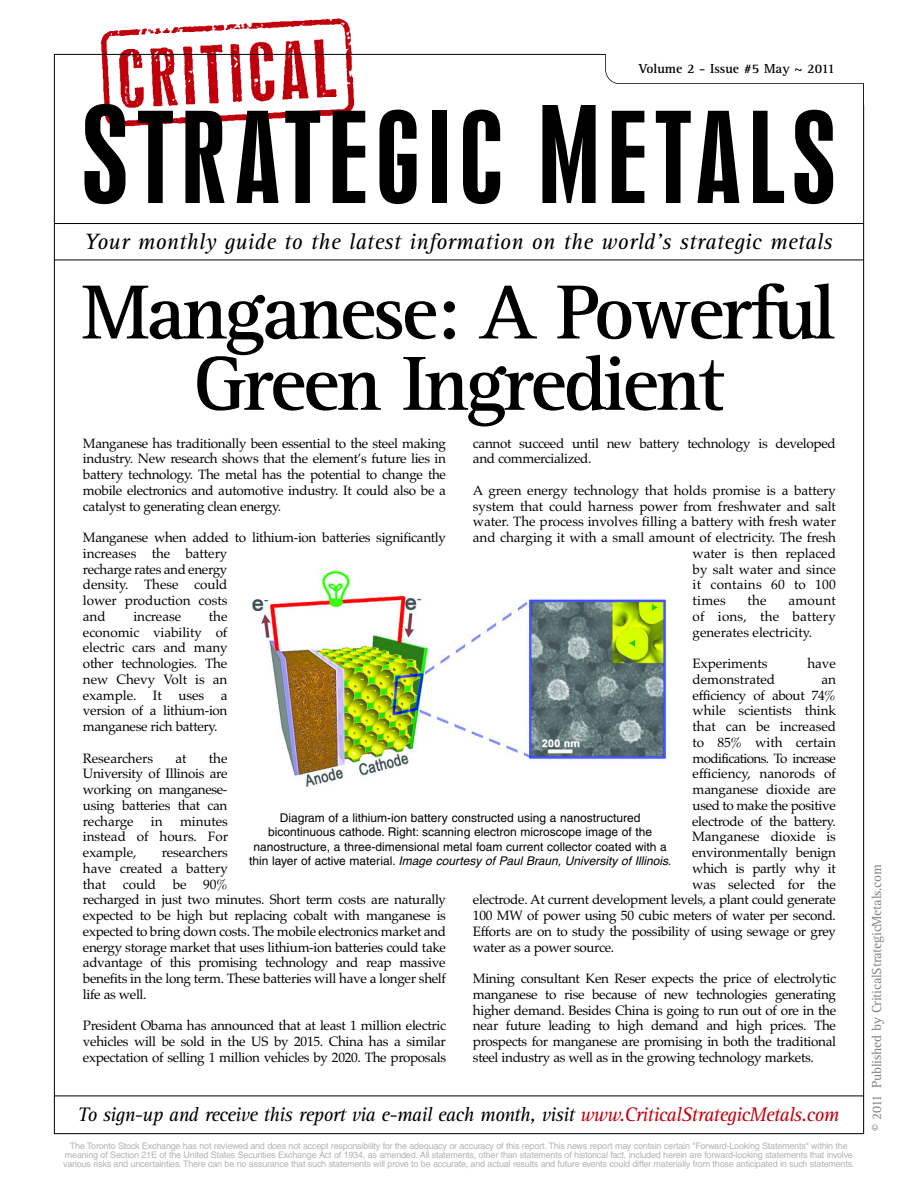
<style>
.page{position:relative;width:918px;height:1188px;background:#fff}
.page>*{position:absolute;margin:0;border:0;box-sizing:border-box;transform-origin:0 0}
.t1{font:117.9px "Swiss 924 BT";letter-spacing:.07em;color:#000}
.t2{font:700 79.2px/71.4px "Rotis Serif";letter-spacing:-.045em;color:#000;text-align:center}
.t3{font:italic 22.8px "Rotis Serif";letter-spacing:.01em;color:#000}
.t4{font:italic 20.25px "Rotis Serif";letter-spacing:-.035em;color:#000}
.t5{font:13.5px/15.8px "Palatino";letter-spacing:-.025em;color:#000;text-align:justify}
.t6{font:13.5px "Palatino";letter-spacing:-.005em;color:#000}
.t7{font:13.5px "Rotis Serif";letter-spacing:-.015em;color:#808080}
.t8{font:13.5px "Palatino";letter-spacing:-.05em;color:#000}
.t9{font:700 13.5px "Rotis Serif";color:#000}
.t10{font:13.5px "Palatino";letter-spacing:.015em;color:#000}
.t11{font:12px/14.4px "Helvetica";color:#000;text-align:center}
.t12{font:9px/9px "Helvetica";letter-spacing:-.02em;color:#b3b3b3;text-align:center}
.s1{font-size:125.4px}
.s2{font-style:italic}
.s3{color:#bf000b}
</style>
<div class="page">
<img style="left:99px;top:18px;width:257px;height:109px">
<hr style="left:54px;top:260px;width:810px;height:1px;background:#000">
<hr style="left:54px;top:223px;width:810px;height:1px;background:#000">
<hr style="left:54px;top:1096px;width:810px;height:1px;background:#000">
<div style="left:605px;top:32px;width:276px;height:52px;border:2px solid #000;border-radius:14px"></div>
<div style="left:601px;top:16px;width:287px;height:38px;background:#fff"></div>
<div style="left:864px;top:27px;width:24px;height:78px;background:#fff"></div>
<img style="left:252px;top:567px;width:417px;height:220px">
<p class="t9" style="left:638px;top:64px;width:198px">Volume 2 - Issue #5 May ~ 2011</p>
<h1 class="t1" style="left:82px;top:111px;width:756px"><span class="s1">S</span>TRATEGIC <span class="s1">M</span>ETALS</h1>
<h3 class="t3" style="left:84px;top:234px;width:750px">Your monthly guide to the latest information on the world’s strategic metals</h3>
<h2 class="t2" style="left:82px;top:285px;width:755px">Manganese: A Powerful<br>Green Ingredient</h2>
<p class="t5" style="left:83px;top:435px;width:365px">Manganese has traditionally been essential to the steel making industry. New research shows that the element’s future lies in battery technology. The metal has the potential to change the mobile electronics and automotive industry. It could also be a catalyst to generating clean energy.</p>
<p class="t5" style="left:83px;top:530px;width:365px;text-align:left">Manganese when added to lithium-ion batteries significantly increases the battery<br>recharge rates and energy<br>density. These could<br>lower production costs<br>and</p>
<p class="t5" style="left:473px;top:435px;width:364px">cannot succeed until new battery technology is developed and commercialized.</p>
<p class="t6" style="left:473px;top:482px;width:365px">A green energy technology that holds promise is a battery</p>
<p class="t6" style="left:473px;top:498px;width:365px">system that could harness power from freshwater and salt</p>
<p class="t6" style="left:473px;top:514px;width:365px">water. The process involves filling a battery with fresh water</p>
<p class="t6" style="left:473px;top:530px;width:365px">and charging it with a small amount of electricity. The fresh</p>
<p class="t6" style="left:693px;top:545px;width:145px">water is then replaced</p>
<p class="t6" style="left:693px;top:561px;width:145px">by salt water and since</p>
<p class="t10" style="left:693px;top:577px;width:145px">it contains 60 to 100</p>
<p class="t5" style="left:693px;top:593px;width:35px">times</p>
<p class="t5" style="left:748px;top:593px;width:21px">the</p>
<p class="t5" style="left:693px;top:593px;width:145px;text-indent:96px">amount of ions, the battery generates electricity.</p>
<p class="t6" style="left:693px;top:656px;width:76px">Experiments</p>
<p class="t5" style="left:807px;top:656px;width:30px">have</p>
<p class="t6" style="left:693px;top:671px;width:84px">demonstrated</p>
<p class="t5" style="left:821px;top:671px;width:16px">an</p>
<p class="t5" style="left:693px;top:687px;width:145px">efficiency of about 74%</p>
<p class="t6" style="left:693px;top:703px;width:145px">while scientists think</p>
<p class="t6" style="left:693px;top:719px;width:145px">that can be increased</p>
<p class="t6" style="left:693px;top:734px;width:145px">to 85% with certain</p>
<p class="t8" style="left:693px;top:750px;width:145px">modifications. To increase</p>
<p class="t6" style="left:693px;top:766px;width:145px">efficiency, nanorods of</p>
<p class="t5" style="left:693px;top:782px;width:145px">manganese dioxide are</p>
<p class="t5" style="left:693px;top:797px;width:145px">used to make the positive</p>
<p class="t5" style="left:692px;top:813px;width:145px">electrode of the battery.</p>
<p class="t6" style="left:692px;top:829px;width:145px">Manganese dioxide is</p>
<p class="t5" style="left:692px;top:845px;width:145px">environmentally benign</p>
<p class="t5" style="left:692px;top:860px;width:145px">which is partly why it</p>
<p class="t6" style="left:692px;top:876px;width:145px">was selected for the</p>
<p class="t5" style="left:473px;top:892px;width:365px">electrode. At current development levels, a plant could generate</p>
<p class="t5" style="left:473px;top:908px;width:365px">100 MW of power using 50 cubic meters of water per second.</p>
<p class="t5" style="left:473px;top:923px;width:365px">Efforts are on to study the possibility of using sewage or grey</p>
<p class="t5" style="left:473px;top:939px;width:143px">water as a power source.</p>
<p class="t5" style="left:473px;top:971px;width:365px">Mining consultant Ken Reser expects the price of electrolytic manganese to rise because of new technologies generating higher demand. Besides China is going to run out of ore in the near future leading to high demand and high prices. The prospects for manganese are promising in both the traditional steel industry as well as in the growing technology markets.</p>
<p class="t5" style="left:83px;top:608px;width:146px;text-indent:126px">the economic viability of electric cars and many other technologies. The new Chevy Volt is an example. It uses a version of a lithium-ion manganese rich battery.</p>
<p class="t6" style="left:83px;top:750px;width:72px">Researchers</p>
<p class="t5" style="left:175px;top:750px;width:13px">at</p>
<p class="t6" style="left:133px;top:608px;width:49px">increase</p>
<p class="t5" style="left:83px;top:750px;width:146px;text-indent:126px">the University of Illinois are working on manganese&shy;using batteries that can recharge</p>
<p class="t11" style="left:249px;top:812px;width:424px">Diagram of a lithium-ion battery constructed using a nanostructured bicontinuous cathode. Right: scanning electron microscope image of the nanostructure, a three-dimensional metal foam current collector coated with a thin layer of active material. <span class="s2">Image courtesy of Paul Braun, University of Illinois.</span></p>
<p class="t5" style="left:83px;top:813px;width:147px;text-indent:97px">minutes instead of hours. For example,</p>
<p class="t5" style="left:151px;top:813px;width:13px">in</p>
<p class="t5" style="left:83px;top:845px;width:365px;text-align:left;text-indent:79px">researchers<br>have created a battery<br>that could be 90%<br>recharged in just two minutes. Short term costs are naturally expected to be high but replacing cobalt with manganese is expected to bring down costs. The mobile electronics market and energy storage market that uses lithium-ion batteries could take advantage of this promising technology and reap massive benefits in the long term. These batteries will have a longer shelf life as well.</p>
<p class="t5" style="left:83px;top:1018px;width:365px">President Obama has announced that at least 1 million electric vehicles will be sold in the US by 2015. China has a similar expectation of selling 1 million vehicles by 2020. The proposals</p>
<h3 class="t4" style="left:78px;top:1107px;width:763px">To sign-up and receive this report via e-mail each month, visit <span class="s3">www.CriticalStrategicMetals.com</span></h3>
<p class="t12" style="left:63px;top:1142px;width:793px">The Toronto Stock Exchange has not reviewed and does not accept responsibility for the adequacy or accuracy of this report. This news report may contain certain "Forward-Looking Statements" within the meaning of Section 21E of the United States Securities Exchange Act of 1934, as amended. All statements, other than statements of historical fact, included herein are forward-looking statements that involve various risks and uncertainties. There can be no assurance that such statements will prove to be accurate, and actual results and future events could differ materially from those anticipated in such statements.</p>
<p class="t7" style="left:872px;top:1131px;width:268px;rotate:-90deg">© 2011 Published by CriticalStrategicMetals.com</p>
</div>
